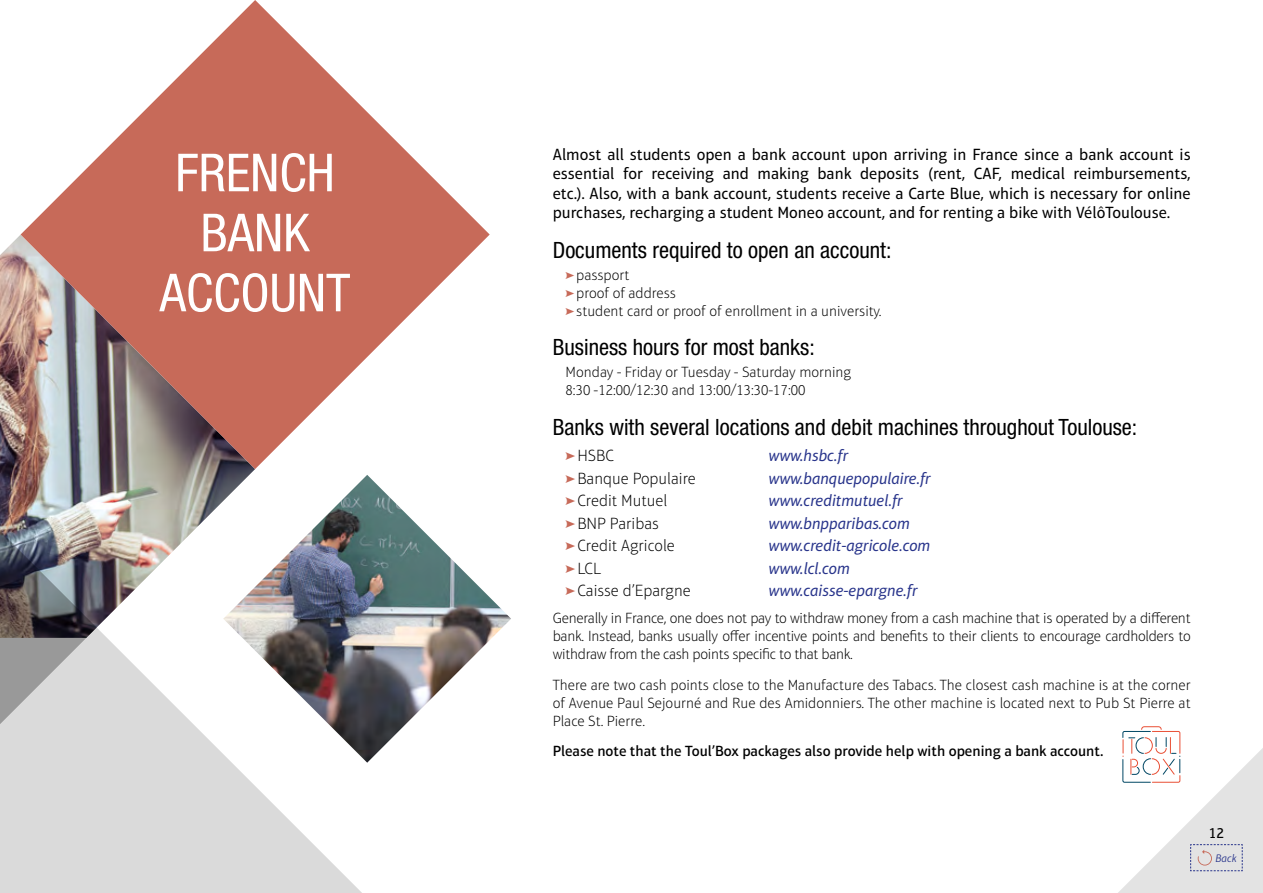
<style>
.page{position:relative;width:1263px;height:893px;background:#fff}
.page>*{position:absolute;margin:0;border:0;box-sizing:border-box;transform-origin:0 0}
.t1{font:condensed 52.5px/60px "Helvetica Neue LT Pro";color:#fff;text-align:center}
.t2{font:condensed 22.5px "Helvetica Neue LT Pro";color:#000}
.t3{font:16.5px/19.5px "Aptifer Sans LT Pro";color:#000;text-align:justify}
.t4{font:italic 16.5px "Aptifer Sans LT Pro";color:#28348b}
.t5{font:100 16.5px "Aptifer Sans LT Pro";color:#000}
.t6{font:100 15px/18px "Aptifer Sans LT Pro";color:#000}
.t7{font:500 15px "Aptifer Sans LT Pro";color:#000}
.t8{font:15px "Aptifer Sans LT Pro";color:#000}
.t9{font:italic 300 11.1px "Aptifer Sans LT Pro";color:#28348b}
</style>
<div class="page">
<svg style="left:0;top:638px;width:362px;height:255px;fill:#dadada"></svg>
<svg style="left:1118px;top:726px;width:145px;height:167px"></svg>
<img style="left:0;top:235px;width:255px;height:403px">
<svg style="left:21px;top:0;width:469px;height:469px;fill:#c76a59"></svg>
<img style="left:0;top:512px;width:97px;height:228px">
<img style="left:223px;top:475px;width:288px;height:288px">
<h1 class="t1" style="left:160px;top:142px;width:164px">FRENCH<br>BANK<br>ACCOUNT</h1>
<p class="t3" style="left:553px;top:144px;width:639px">Almost all students open a bank account upon arriving in France since a bank account is essential for receiving and making bank deposits (rent, CAF, medical reimbursements, etc.). Also, with a bank account, students receive a Carte Blue, which is necessary for online purchases, recharging a student Moneo account, and for renting a bike with VélôToulouse.</p>
<h2 class="t2" style="left:553px;top:237px;width:340px">Documents required to open an account:</h2>
<p class="t6" style="left:576px;top:266px;width:307px">passport<br>proof of address<br>student card or proof of enrollment in a university.</p>
<h2 class="t2" style="left:553px;top:334px;width:263px">Business hours for most banks:</h2>
<p class="t6" style="left:566px;top:363px;width:287px">Monday - Friday or Tuesday - Saturday morning<br>8:30 -12:00/12:30 and 13:00/13:30-17:00</p>
<h2 class="t2" style="left:553px;top:414px;width:586px">Banks with several locations and debit machines throughout Toulouse:</h2>
<p class="t5" style="left:577px;top:447px;width:38px">HSBC</p>
<p class="t4" style="left:769px;top:446px;width:81px">www.hsbc.fr</p>
<p class="t5" style="left:577px;top:469px;width:120px">Banque Populaire</p>
<p class="t4" style="left:769px;top:469px;width:163px">www.banquepopulaire.fr</p>
<p class="t5" style="left:577px;top:492px;width:92px">Credit Mutuel</p>
<p class="t4" style="left:769px;top:491px;width:135px">www.creditmutuel.fr</p>
<p class="t5" style="left:577px;top:514px;width:83px">BNP Paribas</p>
<p class="t4" style="left:769px;top:514px;width:142px">www.bnpparibas.com</p>
<p class="t5" style="left:577px;top:537px;width:99px">Credit Agricole</p>
<p class="t4" style="left:769px;top:536px;width:163px">www.credit-agricole.com</p>
<p class="t5" style="left:577px;top:559px;width:25px">LCL</p>
<p class="t4" style="left:769px;top:559px;width:83px">www.lcl.com</p>
<p class="t5" style="left:577px;top:582px;width:115px">Caisse d’Epargne</p>
<p class="t4" style="left:769px;top:581px;width:150px">www.caisse-epargne.fr</p>
<p class="t6" style="left:553px;top:609px;width:639px;text-align:justify">Generally in France, one does not pay to withdraw money from a cash machine that is operated by a different bank. Instead, banks usually offer incentive points and benefits to their clients to encourage cardholders to withdraw from the cash points specific to that bank.</p>
<p class="t6" style="left:553px;top:676px;width:639px;text-align:justify">There are two cash points close to the Manufacture des Tabacs. The closest cash machine is at the corner of Avenue Paul Sejourné and Rue des Amidonniers. The other machine is located next to Pub St Pierre at Place St. Pierre.</p>
<p class="t7" style="left:553px;top:743px;width:552px">Please note that the Toul’Box packages also provide help with opening a bank account.</p>
<p class="t8" style="left:1209px;top:824px;width:17px">12</p>
<p class="t9" style="left:1215px;top:852px;width:23px">Back</p>
</div>
